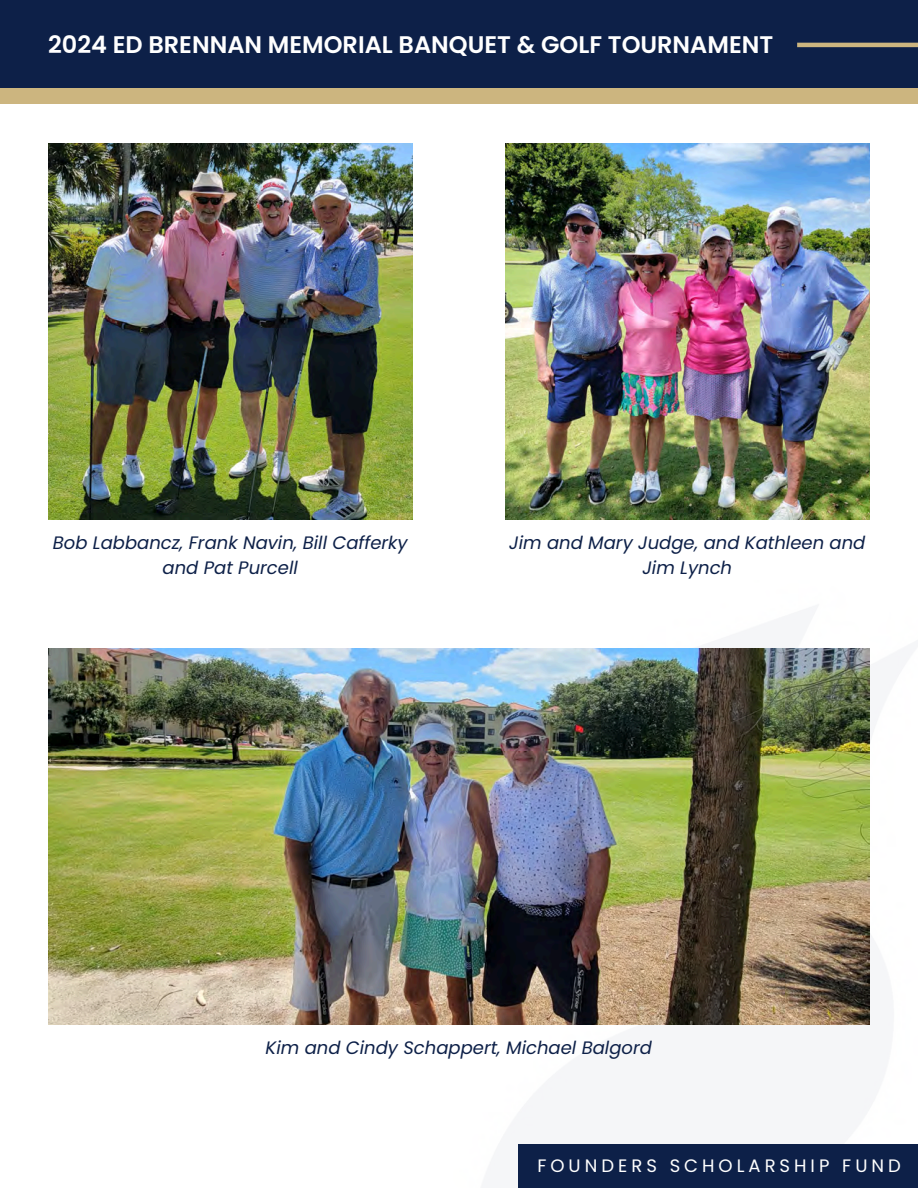
<style>
.page{position:relative;width:918px;height:1188px;background:#fff}
.page>*{position:absolute;margin:0;border:0;box-sizing:border-box;transform-origin:0 0}
.t1{font:600 24px "Poppins";color:#fff}
.t2{font:italic 18px/24.8px "Poppins";color:#0d2048;text-align:center}
.t3{font:18px "Poppins";letter-spacing:.22em;color:#fff}
</style>
<div class="page">
<div style="left:0;top:88px;width:918px;height:15px;background:#ccb57f"></div>
<div style="left:0;top:0;width:918px;height:88px;background:#0d2048"></div>
<img style="left:48px;top:449px;width:822px;height:576px">
<div style="left:518px;top:1144px;width:400px;height:44px;background:#0d2048"></div>
<img style="left:48px;top:144px;width:364px;height:375px">
<img style="left:48px;top:649px;width:821px;height:375px">
<img style="left:505px;top:144px;width:364px;height:375px">
<hr style="left:797px;top:43px;width:121px;height:4px;background:#ccb57f">
<p class="t1" style="left:48px;top:27px;width:727px">2024 ED BRENNAN MEMORIAL BANQUET &amp; GOLF TOURNAMENT</p>
<p class="t2" style="left:53px;top:530px;width:356px">Bob Labbancz, Frank Navin, Bill Cafferky and Pat Purcell</p>
<p class="t2" style="left:509px;top:530px;width:358px">Jim and Mary Judge, and Kathleen and<br>Jim Lynch</p>
<p class="t2" style="left:266px;top:1035px;width:388px">Kim and Cindy Schappert, Michael Balgord</p>
<p class="t3" style="left:537px;top:1153px;width:365px">FOUNDERS SCHOLARSHIP FUND</p>
</div>
